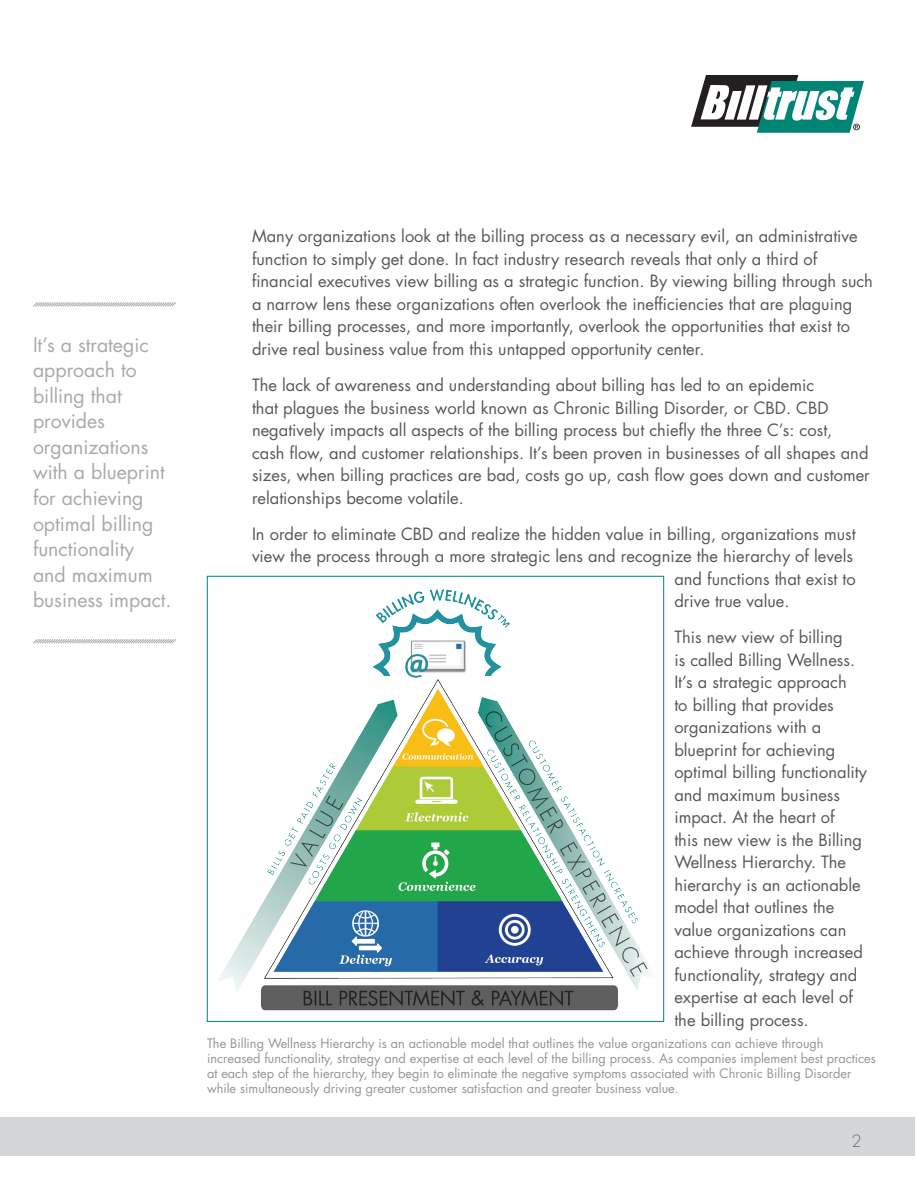
<style>
.page{position:relative;width:918px;height:1188px;background:#fff}
.page>*{position:absolute;margin:0;border:0;box-sizing:border-box;transform-origin:0 0}
.t1{font:19.5px/25.5px "Futura Std";color:#a8a9ad}
.t2{font:16.5px/22.5px "Futura Std";color:#57585a}
.t3{font:300 16.5px "Futura Std";color:#6c6d70}
.t4{font:12.75px/15px "Futura Std";color:#939598}
</style>
<div class="page">
<svg style="left:691px;top:75px;width:173px;height:58px"></svg>
<div style="left:0;top:1118px;width:915px;height:38px;background:#d5d6d8"></div>
<svg style="left:33px;top:302px;width:143px;height:5px"></svg>
<svg style="left:33px;top:639px;width:143px;height:5px"></svg>
<img style="left:218px;top:589px;width:431px;height:422px">
<p class="t1" style="left:33px;top:332px;width:140px">It’s a strategic approach to billing that provides organizations with a blueprint for achieving optimal billing functionality and maximum business impact.</p>
<p class="t2" style="left:252px;top:225px;width:623px">Many organizations look at the billing process as a necessary evil, an administrative function to simply get done. In fact industry research reveals that only a third of financial executives view billing as a strategic function. By viewing billing through such a narrow lens these organizations often overlook the inefficiencies that are plaguing their billing processes, and more importantly, overlook the opportunities that exist to drive real business value from this untapped opportunity center.</p>
<p class="t2" style="left:252px;top:374px;width:619px">The lack of awareness and understanding about billing has led to an epidemic<br>that plagues the business world known as Chronic Billing Disorder, or CBD. CBD negatively impacts all aspects of the billing process but chiefly the three C’s: cost,<br>cash flow, and customer relationships. It’s been proven in businesses of all shapes and sizes, when billing practices are bad, costs go up, cash flow goes down and customer relationships become volatile.</p>
<p class="t2" style="left:252px;top:522px;width:605px">In order to eliminate CBD and realize the hidden value in billing, organizations must</p>
<p class="t2" style="left:252px;top:545px;width:603px">view the process through a more strategic lens and recognize the hierarchy of levels</p>
<p class="t2" style="left:674px;top:567px;width:183px">and functions that exist to</p>
<p class="t2" style="left:674px;top:590px;width:117px">drive true value.</p>
<p class="t2" style="left:674px;top:626px;width:194px">This new view of billing<br>is called Billing Wellness.<br>It’s a strategic approach<br>to billing that provides organizations with a blueprint for achieving optimal billing functionality and maximum business impact. At the heart of<br>this new view is the Billing<br>Wellness Hierarchy. The hierarchy is an actionable model that outlines the value organizations can achieve through increased functionality, strategy and expertise at each level of the billing process.</p>
<p class="t4" style="left:207px;top:1036px;width:670px">The Billing Wellness Hierarchy is an actionable model that outlines the value organizations can achieve through increased functionality, strategy and expertise at each level of the billing process. As companies implement best practices at each step of the hierarchy, they begin to eliminate the negative symptoms associated with Chronic Billing Disorder while simultaneously driving greater customer satisfaction and greater business value.</p>
<p class="t3" style="left:852px;top:1131px;width:12px">2</p>
</div>
